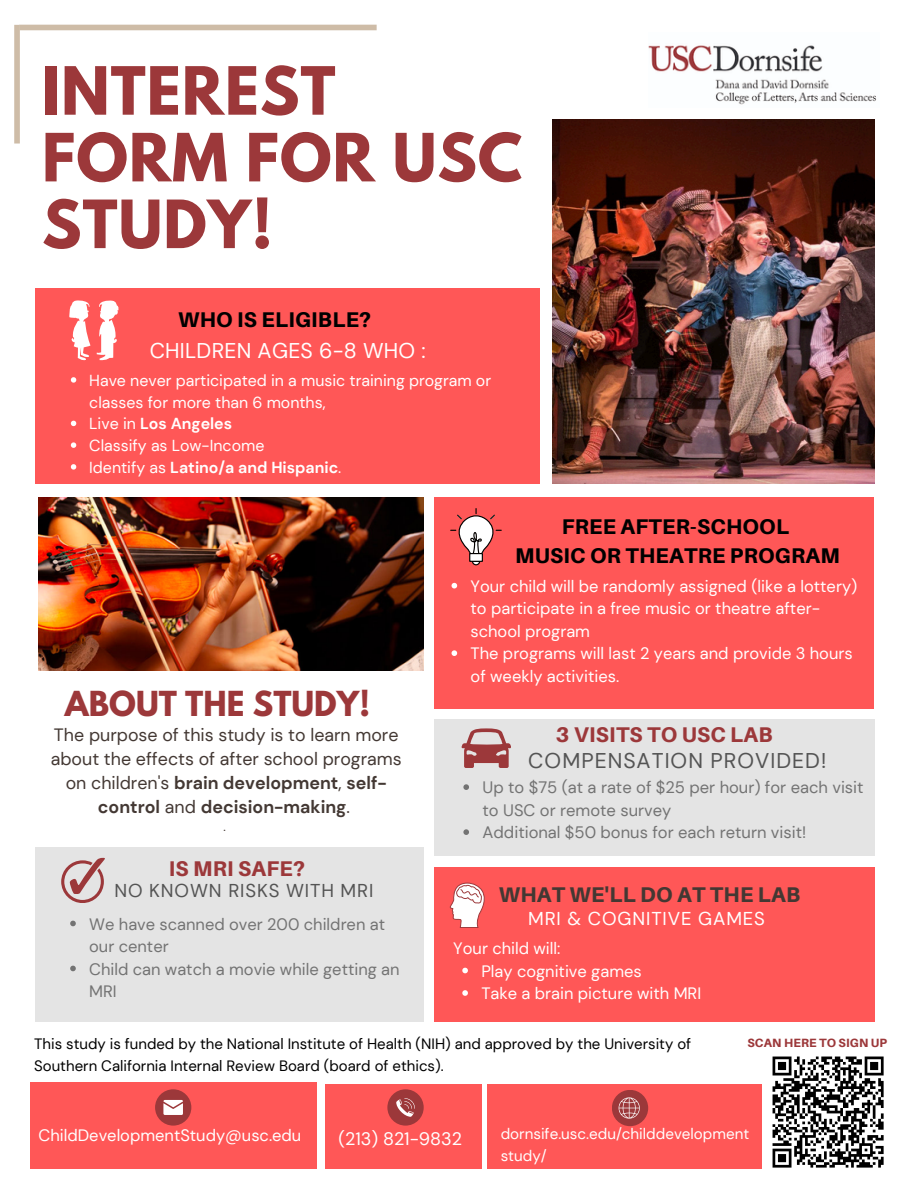
<style>
.page{position:relative;width:918px;height:1188px;background:#fff}
.page>*{position:absolute;margin:0;border:0;box-sizing:border-box;transform-origin:0 0}
.t1{font:700 58.95px/66.8px "League Spartan";letter-spacing:.015em;color:#9c383a}
.t2{font:700 30.6px "League Spartan";color:#9c383a}
.t3{font:800 21.3px/29.2px "Aileron";letter-spacing:.01em;color:#000;text-align:center}
.t4{font:800 21.3px "Aileron";letter-spacing:.01em;color:#9c383a}
.t5{font:21.3px "DM Sans";letter-spacing:.045em;color:#545454}
.t6{font:800 21.3px "Aileron";letter-spacing:.01em;color:#433833}
.t7{font:21.3px "DM Sans";letter-spacing:.01em;color:#fff}
.t8{font:18.6px "DM Sans";letter-spacing:.045em;color:#545454}
.t9{font:18.6px "DM Sans";letter-spacing:.045em;color:#fff}
.t10{font:18px "DM Sans";color:#fff}
.t11{font:17.85px/24px "DM Sans";color:#433833;text-align:center}
.t12{font:16.5px/22.5px "DM Sans";color:#fff}
.t13{font:16.5px/22.5px "DM Sans";color:#737373}
.t14{font:15.9px/21.8px "DM Sans";color:#fff}
.t15{font:700 15.9px "DM Sans";color:#fff}
.t16{font:15.15px/21.8px "DM Sans";color:#fff}
.t17{font:15px/21.3px "DM Sans";color:#000}
.t18{font:800 12px "Aileron";letter-spacing:.01em;color:#9c383a}
.t19{font:12px "DM Sans";color:#433833}
.s1{font-weight:400}
.s2{font-weight:700}
</style>
<div class="page">
<img style="left:552px;top:119px;width:322px;height:365px">
<img style="left:38px;top:497px;width:385px;height:173px">
<div style="left:35px;top:288px;width:505px;height:196px;background:#ff5757"></div>
<div style="left:325px;top:1084px;width:156px;height:85px;background:#ff5757"></div>
<div style="left:487px;top:1084px;width:275px;height:85px;background:#ff5757"></div>
<div style="left:30px;top:1083px;width:287px;height:86px;background:#ff5757"></div>
<div style="left:19px;top:25px;width:358px;height:5px;background:#cebca7"></div>
<div style="left:14px;top:25px;width:6px;height:119px;background:#cebca7"></div>
<div style="left:387px;top:1089px;width:37px;height:37px;background:#9c383a;border-radius:50%"></div>
<svg style="left:396px;top:1098px;width:19px;height:19px"></svg>
<div style="left:155px;top:1089px;width:36px;height:37px;background:#9c383a;border-radius:50%"></div>
<svg style="left:163px;top:1100px;width:20px;height:15px"></svg>
<div style="left:612px;top:1090px;width:36px;height:36px;background:#9c383a;border-radius:50%"></div>
<svg style="left:619px;top:1097px;width:21px;height:22px"></svg>
<img style="left:648px;top:45px;width:229px;height:60px">
<svg style="left:69px;top:300px;width:21px;height:61px"></svg>
<svg style="left:97px;top:300px;width:22px;height:60px"></svg>
<svg style="left:773px;top:1057px;width:111px;height:111px"></svg>
<svg style="left:71px;top:377px;width:5px;height:6px"></svg>
<svg style="left:71px;top:421px;width:5px;height:5px"></svg>
<svg style="left:71px;top:442px;width:5px;height:6px"></svg>
<svg style="left:71px;top:464px;width:5px;height:6px"></svg>
<div style="left:434px;top:867px;width:440px;height:155px;background:#ff5757"></div>
<svg style="left:450px;top:883px;width:35px;height:45px"></svg>
<svg style="left:462px;top:968px;width:6px;height:5px"></svg>
<svg style="left:462px;top:990px;width:6px;height:6px"></svg>
<div style="left:434px;top:720px;width:440px;height:136px;background:#e4e4e4"></div>
<svg style="left:461px;top:728px;width:50px;height:40px"></svg>
<svg style="left:463px;top:784px;width:6px;height:6px"></svg>
<svg style="left:463px;top:829px;width:6px;height:6px"></svg>
<div style="left:434px;top:497px;width:440px;height:211px;background:#ff5757"></div>
<svg style="left:451px;top:509px;width:50px;height:56px"></svg>
<div style="left:470px;top:554px;width:12px;height:7px;background:#fff"></div>
<div style="left:469px;top:553px;width:14px;height:9px;border:1px solid #040200"></div>
<svg style="left:452px;top:583px;width:5px;height:5px"></svg>
<svg style="left:452px;top:650px;width:5px;height:6px"></svg>
<div style="left:35px;top:848px;width:388px;height:174px;background:#e4e4e4"></div>
<svg style="left:61px;top:858px;width:44px;height:45px"></svg>
<svg style="left:70px;top:921px;width:6px;height:5px"></svg>
<svg style="left:70px;top:966px;width:6px;height:5px"></svg>
<h1 class="t1" style="left:42px;top:65px;width:482px">INTEREST<br>FORM FOR USC<br>STUDY!</h1>
<p class="t3" style="left:178px;top:305px;width:195px">WHO IS ELIGIBLE?</p>
<p class="t7" style="left:150px;top:337px;width:278px">CHILDREN AGES 6-8 WHO :</p>
<p class="t14" style="left:89px;top:370px;width:403px">Have never participated in a music training program or classes for more than 6 months,</p>
<h3 class="t15" style="left:89px;top:414px;width:144px"><span class="s1">Live in</span> Los Angeles</h3>
<h4 class="t14" style="left:89px;top:435px;width:177px">Classify as Low-Income</h4>
<p class="t15" style="left:89px;top:457px;width:254px"><span class="s1">Identify as</span> Latino/a and Hispanic<span class="s1">.</span></p>
<p class="t3" style="left:515px;top:511px;width:326px">FREE AFTER-SCHOOL<br>MUSIC OR THEATRE PROGRAM</p>
<p class="t2" style="left:65px;top:689px;width:307px">ABOUT THE STUDY!</p>
<p class="t11" style="left:51px;top:723px;width:352px">The purpose of this study is to learn more about the effects of after school programs on children's <span class="s2">brain development</span>, <span class="s2">self&shy;control</span> and <span class="s2">decision-making</span>.</p>
<p class="t19" style="left:224px;top:820px;width:4px">.</p>
<p class="t4" style="left:169px;top:855px;width:138px">IS MRI SAFE?</p>
<p class="t8" style="left:114px;top:879px;width:260px">NO KNOWN RISKS WITH MRI</p>
<h3 class="t13" style="left:89px;top:913px;width:297px">We have scanned over 200 children at our center</h3>
<h5 class="t13" style="left:89px;top:958px;width:312px">Child can watch a movie while getting an<br>MRI</h5>
<h5 class="t12" style="left:471px;top:575px;width:388px">Your child will be randomly assigned (like a lottery) to participate in a free music or theatre after&shy;school program</h5>
<p class="t12" style="left:471px;top:642px;width:384px">The programs will last 2 years and provide 3 hours of weekly activities.</p>
<p class="t4" style="left:556px;top:721px;width:219px">3 VISITS TO USC LAB</p>
<h4 class="t5" style="left:528px;top:747px;width:300px">COMPENSATION PROVIDED!</h4>
<h6 class="t13" style="left:483px;top:776px;width:383px">Up to $75 (at a rate of $25 per hour) for each visit to USC or remote survey</h6>
<p class="t13" style="left:483px;top:821px;width:325px">Additional $50 bonus for each return visit!</p>
<h3 class="t6" style="left:499px;top:881px;width:303px">WHAT WE'LL DO AT THE LAB</h3>
<p class="t9" style="left:528px;top:907px;width:238px">MRI &amp; COGNITIVE GAMES</p>
<p class="t12" style="left:453px;top:937px;width:109px">Your child will:</p>
<h2 class="t12" style="left:481px;top:960px;width:162px">Play cognitive games</h2>
<p class="t12" style="left:481px;top:982px;width:221px">Take a brain picture with MRI</p>
<h3 class="t17" style="left:34px;top:1033px;width:659px">This study is funded by the National Institute of Health (NIH) and approved by the University of<br>Southern California Internal Review Board (board of ethics).</h3>
<p class="t18" style="left:747px;top:1036px;width:141px">SCAN HERE TO SIGN UP</p>
<p class="t12" style="left:39px;top:1125px;width:264px">ChildDevelopmentStudy@usc.edu</p>
<p class="t10" style="left:339px;top:1127px;width:125px">(213) 821-9832</p>
<h3 class="t16" style="left:501px;top:1123px;width:250px">dornsife.usc.edu/childdevelopment study/</h3>
</div>
